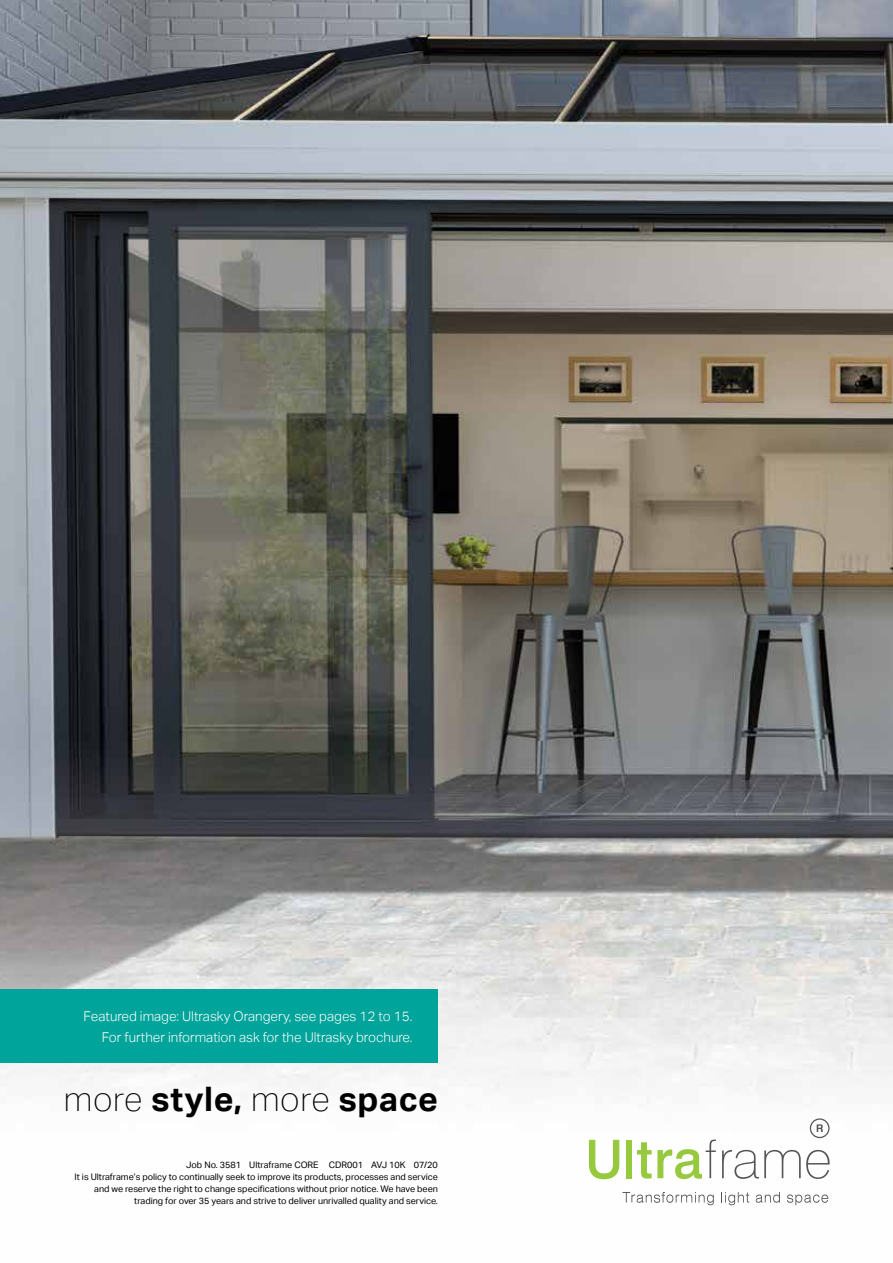
<style>
.page{position:relative;width:893px;height:1263px;background:#fff}
.page>*{position:absolute;margin:0;border:0;box-sizing:border-box;transform-origin:0 0}
.t1{font:700 33.75px "Aktiv Grotesk";letter-spacing:.02em;color:#000}
.t2{font:300 13.5px/21px "Aktiv Grotesk";color:#fff;text-align:right}
.t3{font:9px/12px "Aktiv Grotesk";color:#000;text-align:right}
.s1{font-weight:100}
</style>
<div class="page">
<img style="left:0;top:0;width:893px;height:1206px">
<svg style="left:622px;top:1192px;width:92px;height:13px"></svg>
<svg style="left:721px;top:1192px;width:28px;height:13px"></svg>
<svg style="left:756px;top:1192px;width:24px;height:11px"></svg>
<svg style="left:787px;top:1194px;width:41px;height:11px"></svg>
<svg style="left:589px;top:1140px;width:30px;height:39px"></svg>
<div style="left:626px;top:1140px;width:6px;height:38px;background:#96c93d"></div>
<svg style="left:637px;top:1139px;width:79px;height:40px"></svg>
<svg style="left:722px;top:1150px;width:108px;height:29px"></svg>
<svg style="left:810px;top:1118px;width:19px;height:20px"></svg>
<div style="left:0;top:990px;width:437px;height:73px;background:#00a49a"></div>
<h2 class="t2" style="left:84px;top:1005px;width:330px">Featured image: Ultrasky Orangery, see pages 12 to 15.<br>For further information ask for the Ultrasky brochure.</h2>
<h1 class="t1" style="left:64px;top:1079px;width:376px"><span class="s1">more</span> style, <span class="s1">more</span> space</h1>
<p class="t3" style="left:75px;top:1159px;width:365px">Job No. 3581 Ultraframe CORE CDR001 AVJ 10K 07/20<br>It is Ultraframe’s policy to continually seek to improve its products, processes and service and we reserve the right to change specifications without prior notice. We have been trading for over 35 years and strive to deliver unrivalled quality and service.</p>
</div>
